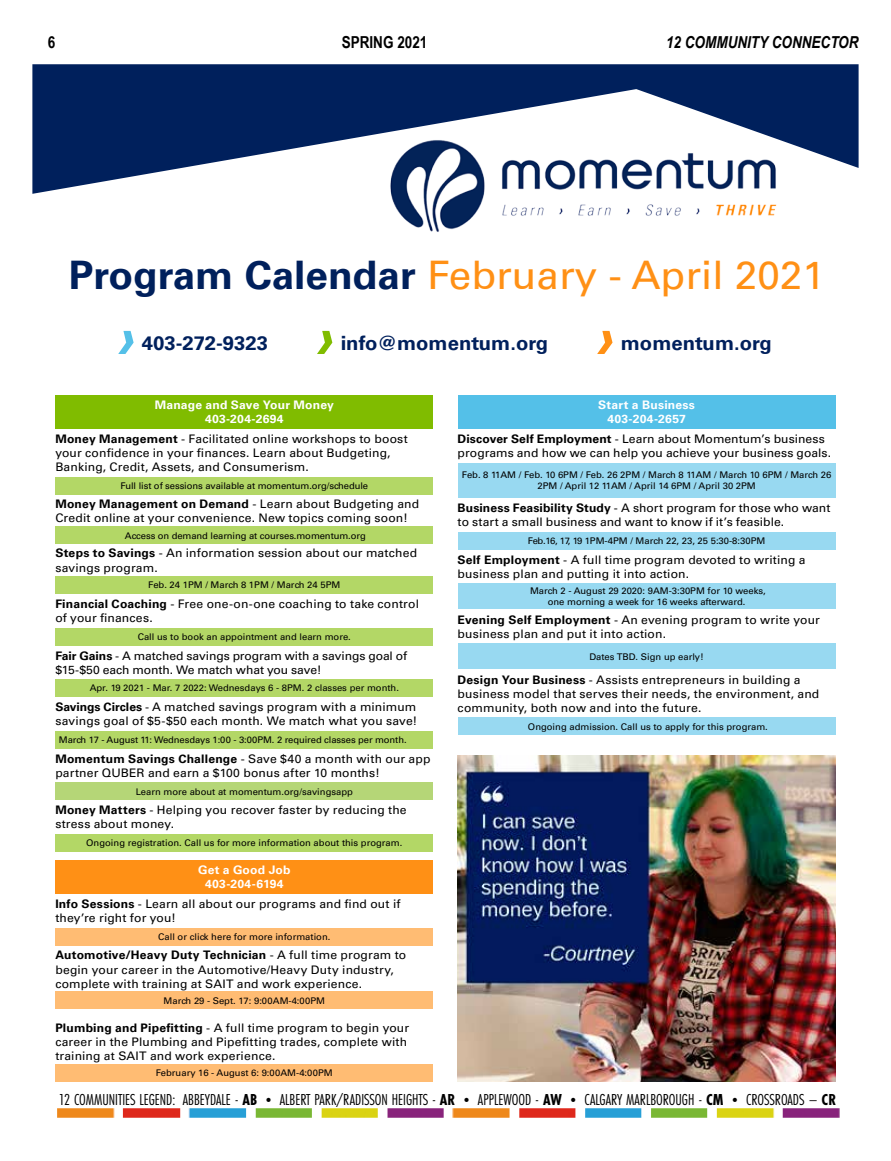
<style>
.page{position:relative;width:891px;height:1161px;background:#fff}
.page>*{position:absolute;margin:0;border:0;box-sizing:border-box;transform-origin:0 0}
.t1{font:39.45px "Univers LT Pro 55 Roman";color:#ff9015}
.t2{font:700 19.65px "Univers LT Pro 65";color:#00205c}
.t3{font:16.5px "Futura PT Cond";color:#000}
.t4{font:italic 700 16.5px "Arial Narrow";color:#000}
.t5{font:700 16.5px "Arial Narrow";color:#000}
.t6{font:11.85px/14.2px "Univers LT Pro 55 Roman";letter-spacing:.01em;color:#000}
.t7{font:700 11.85px "Univers LT Pro 65";letter-spacing:.015em;color:#000}
.t8{font:700 11.85px/14.2px "Univers LT Pro 65";letter-spacing:.015em;color:#fff;text-align:center}
.t9{font:9.15px/11.1px "Univers LT Pro 55 Roman";color:#000;text-align:center}
.s1{font-family:"Univers LT Pro 65";font-weight:700;color:#00205c}
.s2{font-family:"Univers LT Pro 65";font-weight:700}
.s3{font-family:"Univers LT Pro 55 Roman";font-weight:400}
.s4{font-weight:700}
.s5{font-size:15px}
</style>
<div class="page">
<img style="left:57px;top:1108px;width:782px;height:10px">
<svg style="left:32px;top:64px;width:827px;height:130px;fill:#00205c"></svg>
<div style="left:458px;top:395px;width:378px;height:34px;background:#54c0e8"></div>
<div style="left:55px;top:680px;width:378px;height:17px;background:#b3d766"></div>
<div style="left:55px;top:731px;width:378px;height:17px;background:#b3d766"></div>
<div style="left:55px;top:783px;width:378px;height:17px;background:#b5d677"></div>
<div style="left:55px;top:477px;width:378px;height:17px;background:#b3d766"></div>
<div style="left:55px;top:834px;width:378px;height:17px;background:#b3d766"></div>
<div style="left:55px;top:628px;width:378px;height:17px;background:#b3d766"></div>
<div style="left:55px;top:576px;width:378px;height:18px;background:#b3d766"></div>
<div style="left:55px;top:527px;width:378px;height:17px;background:#b3d766"></div>
<div style="left:55px;top:1065px;width:378px;height:17px;background:#ffbc73"></div>
<div style="left:55px;top:992px;width:378px;height:17px;background:#ffbc73"></div>
<div style="left:55px;top:928px;width:378px;height:17px;background:#ffbc73"></div>
<div style="left:458px;top:584px;width:378px;height:25px;background:#98d9f1"></div>
<div style="left:458px;top:532px;width:378px;height:17px;background:#98d9f1"></div>
<div style="left:458px;top:463px;width:378px;height:35px;background:#98d9f1"></div>
<div style="left:458px;top:718px;width:378px;height:17px;background:#98d9f1"></div>
<img style="left:353px;top:112px;width:461px;height:120px">
<div style="left:458px;top:644px;width:378px;height:25px;background:#98d9f1"></div>
<div style="left:55px;top:860px;width:378px;height:33px;background:#ff9015"></div>
<div style="left:55px;top:395px;width:378px;height:34px;background:#80bc00"></div>
<svg style="left:597px;top:331px;width:16px;height:23px"></svg>
<svg style="left:317px;top:331px;width:15px;height:23px"></svg>
<svg style="left:118px;top:331px;width:16px;height:23px"></svg>
<img style="left:458px;top:755px;width:378px;height:327px">
<h3 class="t5" style="left:48px;top:29px;width:9px">6</h3>
<h3 class="t5" style="left:342px;top:29px;width:87px">SPRING 2021</h3>
<h3 class="t4" style="left:666px;top:29px;width:194px">12 COMMUNITY CONNECTOR</h3>
<h1 class="t1" style="left:69px;top:248px;width:758px"><span class="s1">Program Calendar</span> February - April 2021</h1>
<h2 class="t2" style="left:142px;top:329px;width:128px">403-272-9323</h2>
<h2 class="t2" style="left:341px;top:329px;width:209px">info@momentum.org</h2>
<h2 class="t2" style="left:621px;top:329px;width:153px">momentum.org</h2>
<p class="t8" style="left:155px;top:397px;width:181px">Manage and Save Your Money<br>403-204-2694</p>
<p class="t6" style="left:55px;top:431px;width:354px"><span class="s2">Money Management</span> - Facilitated online workshops to boost your confidence in your finances. Learn about Budgeting,<br>Banking, Credit, Assets, and Consumerism.</p>
<p class="t9" style="left:120px;top:480px;width:249px">Full list of sessions available at momentum.org/schedule</p>
<p class="t7" style="left:55px;top:495px;width:365px">Money Management on Demand <span class="s3">- Learn about Budgeting and</span></p>
<p class="t6" style="left:55px;top:510px;width:354px">Credit online at your convenience. New topics coming soon!</p>
<p class="t9" style="left:125px;top:530px;width:242px">Access on demand learning at courses.momentum.org</p>
<p class="t6" style="left:55px;top:546px;width:363px"><span class="s2">Steps to Savings</span> - An information session about our matched savings program.</p>
<p class="t9" style="left:148px;top:579px;width:194px">Feb. 24 1PM / March 8 1PM / March 24 5PM</p>
<p class="t6" style="left:55px;top:596px;width:365px"><span class="s2">Financial Coaching</span> - Free one-on-one coaching to take control of your finances.</p>
<p class="t9" style="left:138px;top:631px;width:215px">Call us to book an appointment and learn more.</p>
<p class="t6" style="left:55px;top:648px;width:353px"><span class="s2">Fair Gains</span> - A matched savings program with a savings goal of $15-$50 each month. We match what you save!</p>
<p class="t9" style="left:90px;top:682px;width:311px">Apr. 19 2021 - Mar. 7 2022: Wednesdays 6 - 8PM. 2 classes per month.</p>
<p class="t6" style="left:55px;top:699px;width:363px"><span class="s2">Savings Circles</span> - A matched savings program with a minimum savings goal of $5-$50 each month. We match what you save!</p>
<p class="t7" style="left:55px;top:750px;width:377px">Momentum Savings Challenge <span class="s3">- Save $40 a month with our app</span></p>
<p class="t6" style="left:55px;top:765px;width:326px">partner QUBER and earn a $100 bonus after 10 months!</p>
<p class="t9" style="left:136px;top:785px;width:219px">Learn more about at momentum.org/savingsapp</p>
<p class="t9" style="left:59px;top:734px;width:349px">March 17 - August 11: Wednesdays 1:00 - 3:00PM. 2 required classes per month.</p>
<p class="t6" style="left:55px;top:802px;width:353px"><span class="s2">Money Matters</span> - Helping you recover faster by reducing the stress about money.</p>
<p class="t9" style="left:86px;top:837px;width:318px">Ongoing registration. Call us for more information about this program.</p>
<p class="t8" style="left:198px;top:862px;width:94px">Get a Good Job<br>403-204-6194</p>
<p class="t6" style="left:55px;top:896px;width:347px"><span class="s2">Info Sessions</span> - Learn all about our programs and find out if they’re right for you!</p>
<p class="t7" style="left:55px;top:947px;width:352px">Automotive/Heavy Duty Technician <span class="s3">- A full time program to</span></p>
<p class="t6" style="left:55px;top:962px;width:340px">begin your career in the Automotive/Heavy Duty industry, complete with training at SAIT and work experience.</p>
<p class="t9" style="left:158px;top:931px;width:174px">Call or click here for more information.</p>
<p class="t9" style="left:164px;top:994px;width:163px">March 29 - Sept. 17: 9:00AM-4:00PM</p>
<p class="t6" style="left:55px;top:1020px;width:355px"><span class="s2">Plumbing and Pipefitting</span> - A full time program to begin your career in the Plumbing and Pipefitting trades, complete with training at SAIT and work experience.</p>
<p class="t9" style="left:156px;top:1067px;width:178px">February 16 - August 6: 9:00AM-4:00PM</p>
<p class="t8" style="left:598px;top:397px;width:98px">Start a Business<br>403-204-2657</p>
<p class="t6" style="left:458px;top:431px;width:375px"><span class="s2">Discover Self Employment</span> - Learn about Momentum’s business programs and how we can help you achieve your business goals.</p>
<p class="t9" style="left:462px;top:469px;width:371px">Feb. 8 11AM / Feb. 10 6PM / Feb. 26 2PM / March 8 11AM / March 10 6PM / March 26<br>2PM / April 12 11AM / April 14 6PM / April 30 2PM</p>
<p class="t6" style="left:458px;top:500px;width:374px"><span class="s2">Business Feasibility Study</span> - A short program for those who want to start a small business and want to know if it’s feasible.</p>
<p class="t9" style="left:528px;top:535px;width:239px">Feb.16, 17, 19 1PM-4PM / March 22, 23, 25 5:30-8:30PM</p>
<p class="t6" style="left:458px;top:552px;width:350px"><span class="s2">Self Employment</span> - A full time program devoted to writing a business plan and putting it into action.</p>
<p class="t9" style="left:530px;top:585px;width:237px">March 2 - August 29 2020: 9AM-3:30PM for 10 weeks, one morning a week for 16 weeks afterward.</p>
<p class="t6" style="left:458px;top:612px;width:364px"><span class="s2">Evening Self Employment</span> - An evening program to write your business plan and put it into action.</p>
<p class="t9" style="left:589px;top:651px;width:116px">Dates TBD. Sign up early!</p>
<p class="t6" style="left:458px;top:672px;width:363px"><span class="s2">Design Your Business</span> - Assists entrepreneurs in building a business model that serves their needs, the environment, and community, both now and into the future.</p>
<p class="t9" style="left:528px;top:720px;width:241px">Ongoing admission. Call us to apply for this program.</p>
<h3 class="t3" style="left:59px;top:1090px;width:779px">12 COMMUNITIES LEGEND: ABBEYDALE - <span class="s4">AB</span> <span class="s5">•</span> ALBERT PARK/RADISSON HEIGHTS - <span class="s4">AR</span> <span class="s5">•</span> APPLEWOOD - <span class="s4">AW</span> <span class="s5">•</span> CALGARY MARLBOROUGH - <span class="s4">CM</span> <span class="s5">•</span> CROSSROADS – <span class="s4">CR</span></h3>
</div>
